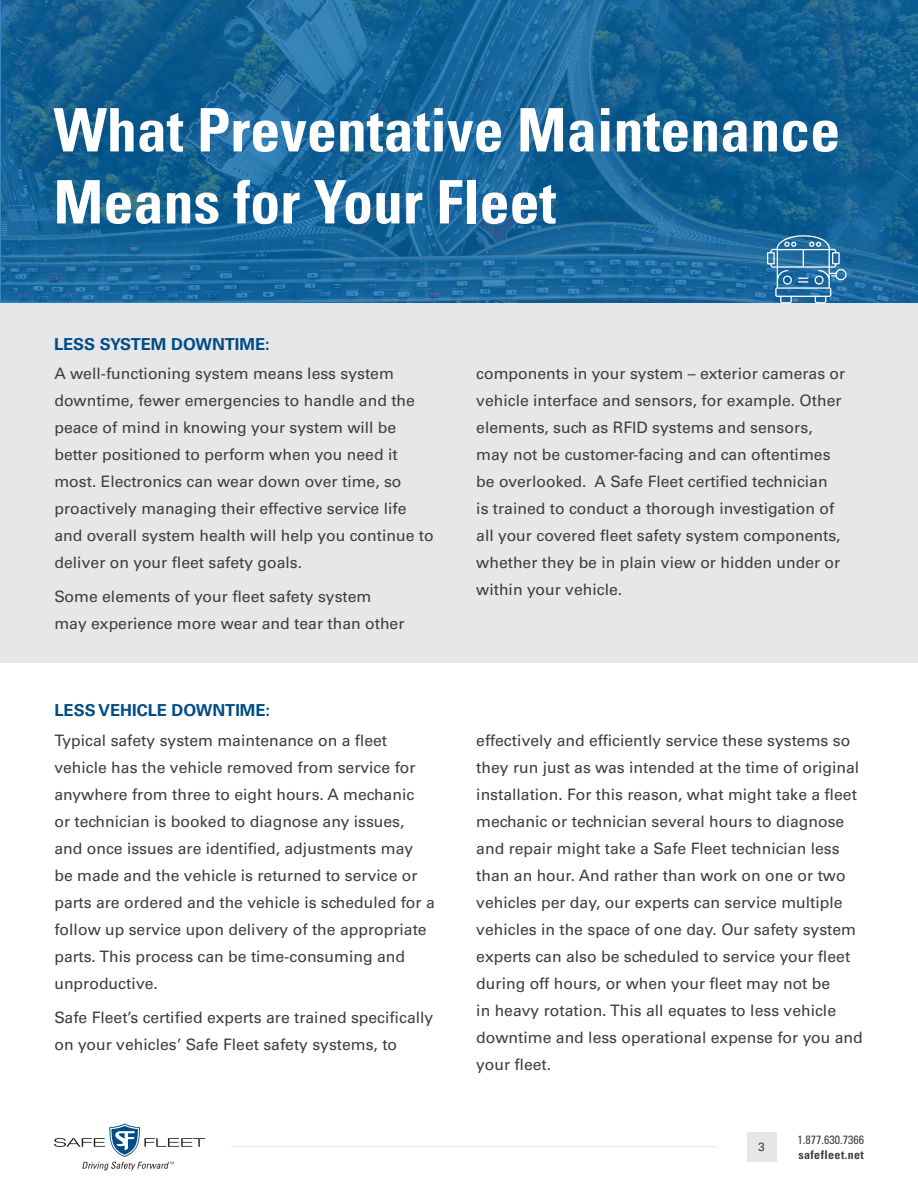
<style>
.page{position:relative;width:918px;height:1188px;background:#fff}
.page>*{position:absolute;margin:0;border:0;box-sizing:border-box;transform-origin:0 0}
.t1{font:700 condensed 60px/72px "Univers LT Pro";color:#fff}
.t2{font:700 16.5px "Univers LT Pro 65";color:#004c84}
.Body{font:15.75px/27px "Univers LT Pro 55 Roman";color:#3e3e3f}
.t3{font:condensed 12px "Univers LT Pro";color:#3e3e3f}
.t4{font:700 condensed 12px "Univers LT Pro";letter-spacing:.035em;color:#3e3e3f}
.t5{font:12px "Univers LT Pro 55 Roman";color:#3e3e3f}
</style>
<div class="page">
<div style="left:747px;top:1132px;width:29px;height:30px;background:#e6e7e9"></div>
<hr style="left:231px;top:1146px;width:487px;height:1px;background:#e6e7e9">
<svg style="left:54px;top:1123px;width:151px;height:47px"></svg>
<img style="left:2px;top:0;width:916px;height:303px">
<div style="left:0;top:303px;width:918px;height:360px;background:#e6e7e9"></div>
<svg style="left:767px;top:235px;width:80px;height:68px;background:#4282af"></svg>
<p class="t1" style="left:54px;top:93px;width:788px">What Preventative Maintenance<br>Means for Your Fleet</p>
<p class="t2" style="left:54px;top:332px;width:217px">LESS SYSTEM DOWNTIME:</p>
<p class="Body" style="left:54px;top:360px;width:381px">A well-functioning system means less system downtime, fewer emergencies to handle and the peace of mind in knowing your system will be better positioned to perform when you need it most. Electronics can wear down over time, so proactively managing their effective service life and overall system health will help you continue to deliver on your fleet safety goals.</p>
<p class="Body" style="left:54px;top:582px;width:352px">Some elements of your fleet safety system may experience more wear and tear than other</p>
<p class="t2" style="left:54px;top:698px;width:217px">LESS VEHICLE DOWNTIME:</p>
<p class="Body" style="left:54px;top:726px;width:382px">Typical safety system maintenance on a fleet vehicle has the vehicle removed from service for anywhere from three to eight hours. A mechanic<br>or technician is booked to diagnose any issues, and once issues are identified, adjustments may be made and the vehicle is returned to service or parts are ordered and the vehicle is scheduled for a follow up service upon delivery of the appropriate parts. This process can be time-consuming and unproductive.</p>
<p class="Body" style="left:54px;top:1003px;width:380px">Safe Fleet’s certified experts are trained specifically on your vehicles’ Safe Fleet safety systems, to</p>
<p class="Body" style="left:476px;top:360px;width:371px">components in your system – exterior cameras or vehicle interface and sensors, for example. Other elements, such as RFID systems and sensors, may not be customer-facing and can oftentimes be overlooked. A Safe Fleet certified technician<br>is trained to conduct a thorough investigation of all your covered fleet safety system components, whether they be in plain view or hidden under or within your vehicle.</p>
<p class="Body" style="left:476px;top:726px;width:388px">effectively and efficiently service these systems so they run just as was intended at the time of original installation. For this reason, what might take a fleet mechanic or technician several hours to diagnose and repair might take a Safe Fleet technician less than an hour. And rather than work on one or two vehicles per day, our experts can service multiple vehicles in the space of one day. Our safety system experts can also be scheduled to service your fleet during off hours, or when your fleet may not be<br>in heavy rotation. This all equates to less vehicle downtime and less operational expense for you and your fleet.</p>
<p class="t5" style="left:758px;top:1139px;width:8px">3</p>
<p class="t3" style="left:797px;top:1132px;width:68px">1.877.630.7366</p>
<p class="t4" style="left:798px;top:1147px;width:67px">safefleet.net</p>
</div>
